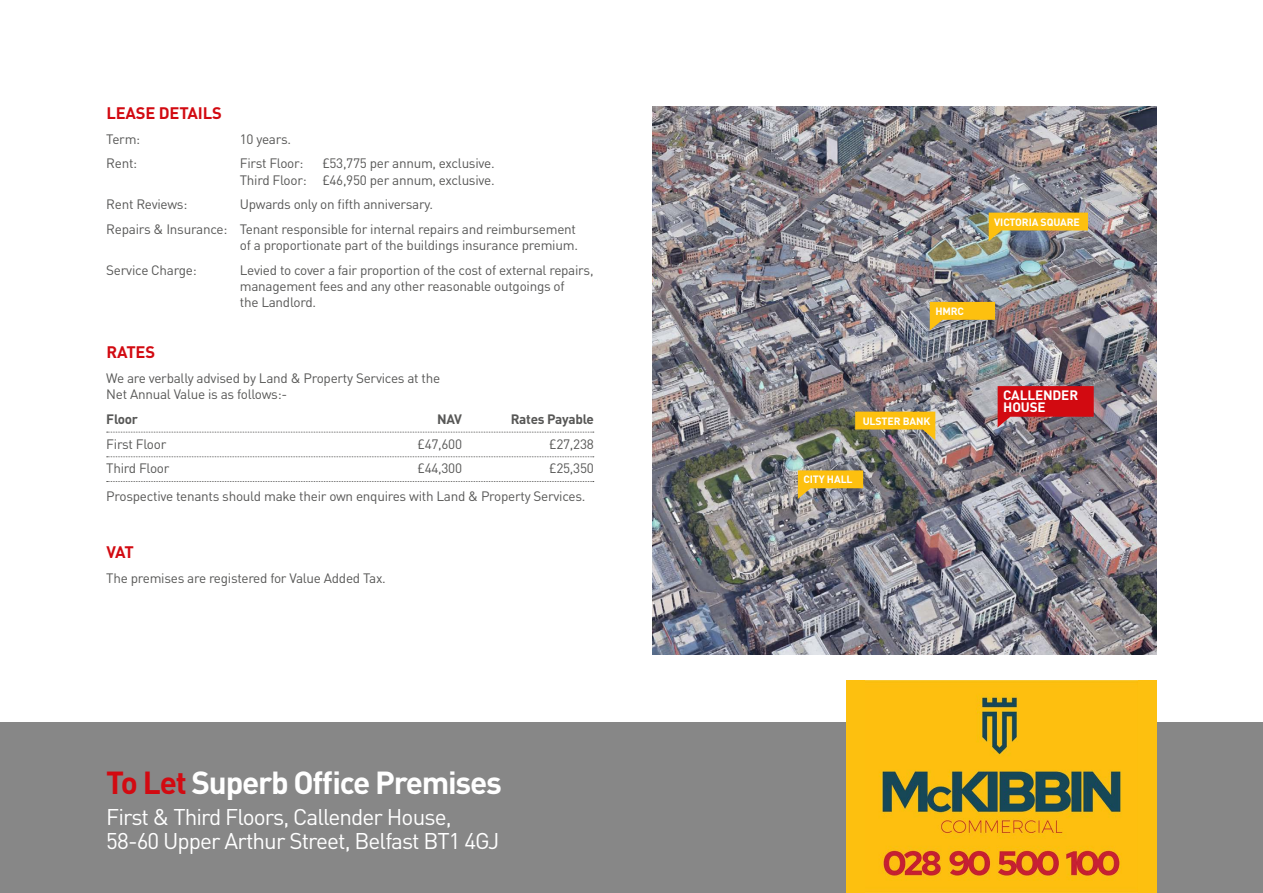
<style>
.page{position:relative;width:1263px;height:893px;background:#fff}
.page>*{position:absolute;margin:0;border:0;box-sizing:border-box;transform-origin:0 0}
.t1{font:700 31.5px "DIN Pro";letter-spacing:-.04em;color:#fff}
.t2{font:22.5px/24px "DIN Pro";letter-spacing:-.04em;color:#fff}
.t3{font:700 16.5px "DIN Pro";letter-spacing:-.01em;color:#d20a11}
.t4{font:13.5px/16.2px "DIN Pro";letter-spacing:-.02em;color:#575756}
.t5{font:700 13.5px "DIN Pro";letter-spacing:-.02em;color:#575756}
.t6{font:700 13.5px/12px "DIN Pro";letter-spacing:-.01em;color:#fff}
.t7{font:700 10.5px "DIN Pro";letter-spacing:-.01em;color:#fff}
.s1{color:#d20a11}
</style>
<div class="page">
<div style="left:0;top:723px;width:1263px;height:170px;background:#878787"></div>
<img style="left:653px;top:106px;width:504px;height:549px">
<div style="left:846px;top:680px;width:311px;height:213px;background:#fdc00f"></div>
<img style="left:866px;top:680px;width:271px;height:200px">
<svg style="left:107px;top:432px;width:487px;height:1px"></svg>
<svg style="left:107px;top:456px;width:487px;height:1px"></svg>
<svg style="left:107px;top:481px;width:487px;height:1px"></svg>
<svg style="left:798px;top:470px;width:65px;height:29px;background:#cfa839"></svg>
<svg style="left:930px;top:302px;width:65px;height:28px;background:#d2ab37"></svg>
<svg style="left:989px;top:213px;width:99px;height:28px;background:#d2ad3f"></svg>
<svg style="left:855px;top:412px;width:80px;height:28px;background:#cca533"></svg>
<svg style="left:998px;top:386px;width:96px;height:41px;background:#be232a"></svg>
<p class="t3" style="left:106px;top:102px;width:117px">LEASE DETAILS</p>
<p class="t4" style="left:106px;top:130px;width:36px">Term:</p>
<p class="t4" style="left:240px;top:130px;width:53px">10 years.</p>
<p class="t4" style="left:106px;top:155px;width:33px">Rent:</p>
<p class="t4" style="left:240px;top:155px;width:65px">First Floor:</p>
<p class="t4" style="left:240px;top:155px;width:256px;text-align:right">£53,775 per annum, exclusive.<br>Third Floor: £46,950 per annum, exclusive.</p>
<p class="t4" style="left:106px;top:191px;width:471px;line-height:24.8px;text-indent:134px">Upwards only on fifth anniversary.<br>Repairs &amp; Insurance: Tenant responsible for internal repairs and reimbursement</p>
<p class="t4" style="left:240px;top:237px;width:340px">of a proportionate part of the buildings insurance premium.</p>
<p class="t4" style="left:106px;top:261px;width:92px">Service Charge:</p>
<p class="t4" style="left:240px;top:261px;width:355px">Levied to cover a fair proportion of the cost of external repairs, management fees and any other reasonable outgoings of<br>the Landlord.</p>
<p class="t3" style="left:106px;top:341px;width:50px">RATES</p>
<p class="t4" style="left:106px;top:370px;width:335px">We are verbally advised by Land &amp; Property Services at the<br>Net Annual Value is as follows:-</p>
<p class="t5" style="left:106px;top:410px;width:33px">Floor</p>
<p class="t5" style="left:437px;top:410px;width:27px">NAV</p>
<p class="t5" style="left:511px;top:410px;width:85px">Rates Payable</p>
<p class="t4" style="left:106px;top:435px;width:62px">First Floor</p>
<p class="t4" style="left:417px;top:435px;width:46px">£47,600</p>
<p class="t4" style="left:549px;top:435px;width:46px">£27,238</p>
<p class="t4" style="left:106px;top:460px;width:65px">Third Floor</p>
<p class="t4" style="left:417px;top:460px;width:46px">£44,300</p>
<p class="t4" style="left:106px;top:196px;width:83px">Rent Reviews:</p>
<p class="t4" style="left:106px;top:454px;width:489px;line-height:28px;text-indent:443px">£25,350<br>Prospective tenants should make their own enquires with Land &amp; Property Services.</p>
<p class="t3" style="left:106px;top:541px;width:29px">VAT</p>
<p class="t4" style="left:106px;top:569px;width:281px">The premises are registered for Value Added Tax.</p>
<h1 class="t1" style="left:106px;top:761px;width:397px"><span class="s1">To Let</span> Superb Office Premises</h1>
<h2 class="t2" style="left:106px;top:804px;width:395px">First &amp; Third Floors, Callender House,<br>58-60 Upper Arthur Street, Belfast BT1 4GJ</h2>
<p class="t7" style="left:994px;top:215px;width:87px">VICTORIA SQUARE</p>
<p class="t7" style="left:935px;top:304px;width:30px">HMRC</p>
<p class="t7" style="left:863px;top:414px;width:69px">ULSTER BANK</p>
<p class="t7" style="left:803px;top:472px;width:51px">CITY HALL</p>
<p class="t6" style="left:1003px;top:389px;width:76px">CALLENDER<br>HOUSE</p>
</div>
